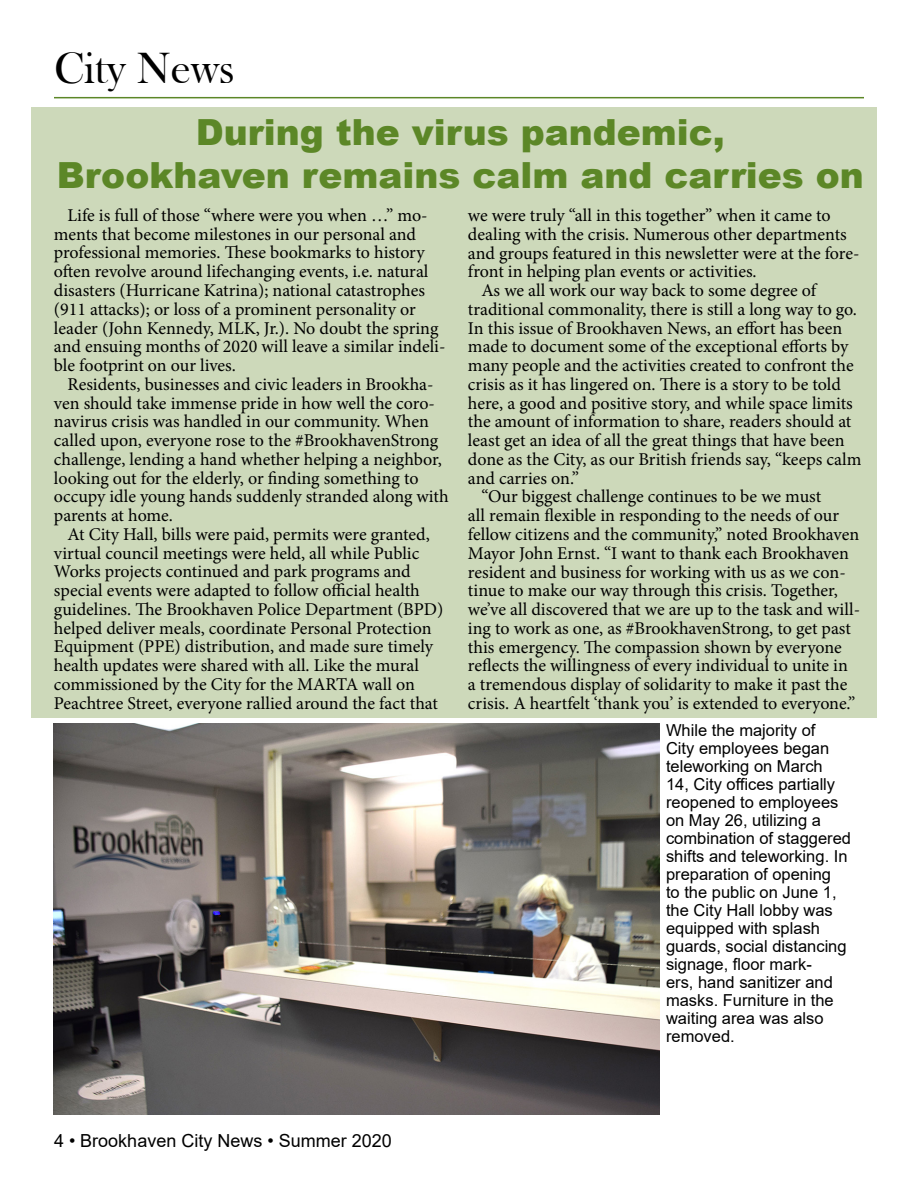
<style>
.page{position:relative;width:918px;height:1188px;background:#fff}
.page>*{position:absolute;margin:0;border:0;box-sizing:border-box;transform-origin:0 0}
.t1{font:45px "Bask Old Face";color:#000}
.t2{font:900 36px/43.2px "Arial";color:#5c8727;text-align:center}
.t3{font:18px/18.8px "Minion Pro";letter-spacing:-.005em;color:#000}
.t4{font:18px "Arial";color:#000}
.t5{font:16.5px/18px "Arial";color:#000}
</style>
<div class="page">
<div style="left:31px;top:107px;width:846px;height:610px;background:#cdd9ba"></div>
<hr style="left:54px;top:97px;width:810px;height:1px;background:#5c8727">
<img style="left:54px;top:724px;width:605px;height:391px">
<h1 class="t1" style="left:54px;top:44px;width:182px">City News</h1>
<h2 class="t2" style="left:57px;top:109px;width:809px">During the virus pandemic,<br>Brookhaven remains calm and carries on</h2>
<p class="t3" style="left:54px;top:206px;width:393px;text-indent:14px">Life is full of those “where were you when …” mo&shy;ments that become milestones in our personal and professional memories. These bookmarks to history often revolve around lifechanging events, i.e. natural disasters (Hurricane Katrina); national catastrophes (911 attacks); or loss of a prominent personality or leader (John Kennedy, MLK, Jr.). No doubt the spring and ensuing months of 2020 will leave a similar indeli&shy;ble footprint on our lives.</p>
<p class="t3" style="left:54px;top:375px;width:396px;text-indent:14px">Residents, businesses and civic leaders in Brookha&shy;ven should take immense pride in how well the coro&shy;navirus crisis was handled in our community. When called upon, everyone rose to the #BrookhavenStrong challenge, lending a hand whether helping a neighbor, looking out for the elderly, or finding something to occupy idle young hands suddenly stranded along with parents at home.</p>
<p class="t3" style="left:54px;top:525px;width:391px;text-indent:14px">At City Hall, bills were paid, permits were granted, virtual council meetings were held, all while Public Works projects continued and park programs and special events were adapted to follow official health guidelines. The Brookhaven Police Department (BPD) helped deliver meals, coordinate Personal Protection Equipment (PPE) distribution, and made sure timely health updates were shared with all. Like the mural commissioned by the City for the MARTA wall on Peachtree Street, everyone rallied around the fact that</p>
<p class="t3" style="left:468px;top:206px;width:364px">we were truly “all in this together” when it came to</p>
<p class="t3" style="left:468px;top:225px;width:380px">dealing with the crisis. Numerous other departments</p>
<p class="t3" style="left:468px;top:244px;width:393px">and groups featured in this newsletter were at the fore-</p>
<p class="t3" style="left:468px;top:262px;width:290px">front in helping plan events or activities.</p>
<p class="t3" style="left:481px;top:281px;width:336px">As we all work our way back to some degree of</p>
<p class="t3" style="left:468px;top:300px;width:391px">traditional commonality, there is still a long way to go.</p>
<p class="t3" style="left:468px;top:319px;width:376px">In this issue of Brookhaven News, an effort has been</p>
<p class="t3" style="left:468px;top:337px;width:382px">made to document some of the exceptional efforts by</p>
<p class="t3" style="left:468px;top:356px;width:387px">many people and the activities created to confront the</p>
<p class="t3" style="left:468px;top:375px;width:374px">crisis as it has lingered on. There is a story to be told</p>
<p class="t3" style="left:468px;top:394px;width:386px">here, a good and positive story, and while space limits</p>
<p class="t3" style="left:468px;top:412px;width:385px">the amount of information to share, readers should at</p>
<p class="t3" style="left:468px;top:431px;width:378px">least get an idea of all the great things that have been</p>
<p class="t3" style="left:468px;top:450px;width:395px">done as the City, as our British friends say, “keeps calm</p>
<p class="t3" style="left:468px;top:469px;width:112px">and carries on.”</p>
<p class="t3" style="left:481px;top:487px;width:341px">“Our biggest challenge continues to be we must</p>
<p class="t3" style="left:468px;top:506px;width:373px">all remain flexible in responding to the needs of our</p>
<p class="t3" style="left:468px;top:525px;width:393px">fellow citizens and the community,” noted Brookhaven</p>
<p class="t3" style="left:468px;top:544px;width:383px">Mayor John Ernst. “I want to thank each Brookhaven</p>
<p class="t3" style="left:468px;top:562px;width:379px">resident and business for working with us as we con-</p>
<p class="t3" style="left:468px;top:581px;width:371px">tinue to make our way through this crisis. Together,</p>
<p class="t3" style="left:468px;top:600px;width:394px">we’ve all discovered that we are up to the task and will-</p>
<p class="t3" style="left:468px;top:619px;width:384px">ing to work as one, as #BrookhavenStrong, to get past</p>
<p class="t3" style="left:468px;top:637px;width:375px">this emergency. The compassion shown by everyone</p>
<p class="t3" style="left:468px;top:656px;width:381px">reflects the willingness of every individual to unite in</p>
<p class="t3" style="left:468px;top:675px;width:381px">a tremendous display of solidarity to make it past the</p>
<p class="t3" style="left:468px;top:694px;width:389px">crisis. A heartfelt ‘thank you’ is extended to everyone.”</p>
<p class="t4" style="left:54px;top:1128px;width:339px">4 • Brookhaven City News • Summer 2020</p>
<p class="t5" style="left:666px;top:721px;width:187px">While the majority of<br>City employees began teleworking on March<br>14, City offices partially reopened to employees on May 26, utilizing a combination of staggered shifts and teleworking. In preparation of opening<br>to the public on June 1, the City Hall lobby was equipped with splash guards, social distancing signage, floor mark-<br>ers, hand sanitizer and masks. Furniture in the waiting area was also removed.</p>
</div>
